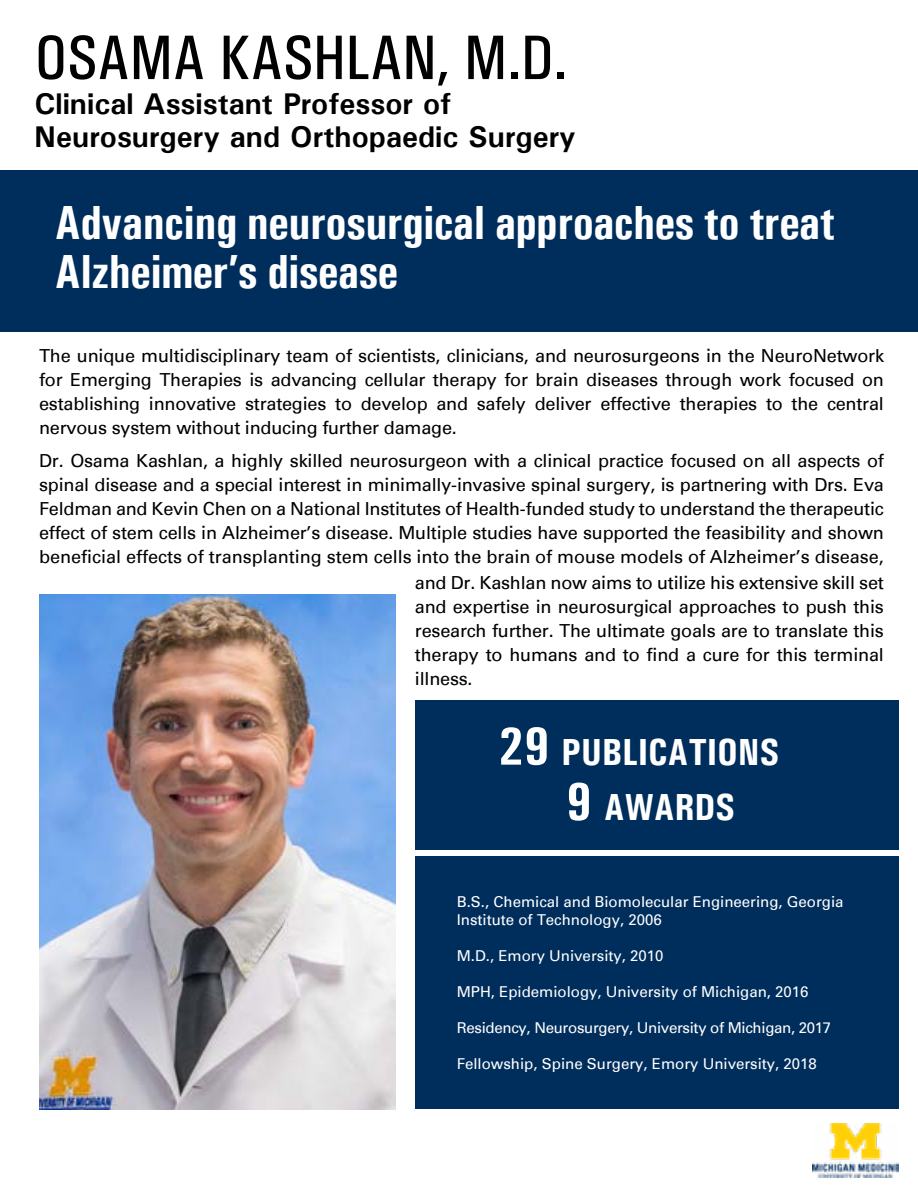
<style>
.page{position:relative;width:918px;height:1188px;background:#fff}
.page>*{position:absolute;margin:0;border:0;box-sizing:border-box;transform-origin:0 0}
.t1{font:500 condensed 63px "Univers";color:#000}
.t2{font:700 condensed 48px/49.5px "Univers";letter-spacing:-.01em;color:#fff}
.t3{font:700 condensed 37.8px/55.5px "Univers";color:#fff}
.t4{font:700 30px/33px "Univers";color:#000}
.t5{font:18px/24px "Univers";letter-spacing:-.01em;color:#000;text-align:justify}
.t6{font:15px/18px "Univers";color:#fff}
.t7{font:15px "Univers";letter-spacing:-.02em;color:#fff}
.s1{font-size:54px}
</style>
<div class="page">
<div style="left:0;top:171px;width:918px;height:161px;background:#002e5c"></div>
<img style="left:39px;top:594px;width:357px;height:515px">
<div style="left:415px;top:700px;width:483px;height:150px;background:#002e5c"></div>
<div style="left:415px;top:856px;width:483px;height:253px;background:#002e5c"></div>
<img style="left:812px;top:1123px;width:86px;height:54px">
<h1 class="t1" style="left:35px;top:21px;width:534px">OSAMA KASHLAN, M.D.</h1>
<h3 class="t4" style="left:35px;top:86px;width:543px">Clinical Assistant Professor of<br>Neurosurgery and Orthopaedic Surgery</h3>
<h2 class="t2" style="left:54px;top:197px;width:782px">Advancing neurosurgical approaches to treat<br>Alzheimer’s disease</h2>
<p class="t5" style="left:39px;top:344px;width:846px">The unique multidisciplinary team of scientists, clinicians, and neurosurgeons in the NeuroNetwork for Emerging Therapies is advancing cellular therapy for brain diseases through work focused on establishing innovative strategies to develop and safely deliver effective therapies to the central nervous system without inducing further damage.</p>
<p class="t5" style="left:39px;top:449px;width:846px">Dr. Osama Kashlan, a highly skilled neurosurgeon with a clinical practice focused on all aspects of spinal disease and a special interest in minimally-invasive spinal surgery, is partnering with Drs. Eva Feldman and Kevin Chen on a National Institutes of Health-funded study to understand the therapeutic effect of stem cells in Alzheimer’s disease. Multiple studies have supported the feasibility and shown beneficial effects of transplanting stem cells into the brain of mouse models of Alzheimer’s disease,</p>
<p class="t5" style="left:415px;top:571px;width:471px">and Dr. Kashlan now aims to utilize his extensive skill set and expertise in neurosurgical approaches to push this research further. The ultimate goals are to translate this therapy to humans and to find a cure for this terminal illness.</p>
<h3 class="t3" style="left:566px;top:724px;width:215px;text-indent:-68px"><span class="s1">29</span> PUBLICATIONS<br><span class="s1">9</span> AWARDS</h3>
<p class="t6" style="left:457px;top:893px;width:388px">B.S., Chemical and Biomolecular Engineering, Georgia<br>Institute of Technology, 2006</p>
<p class="t6" style="left:457px;top:947px;width:208px">M.D., Emory University, 2010</p>
<p class="t6" style="left:457px;top:983px;width:353px">MPH, Epidemiology, University of Michigan, 2016</p>
<p class="t7" style="left:457px;top:1019px;width:376px">Residency, Neurosurgery, University of Michigan, 2017</p>
<p class="t6" style="left:457px;top:1055px;width:362px">Fellowship, Spine Surgery, Emory University, 2018</p>
</div>
